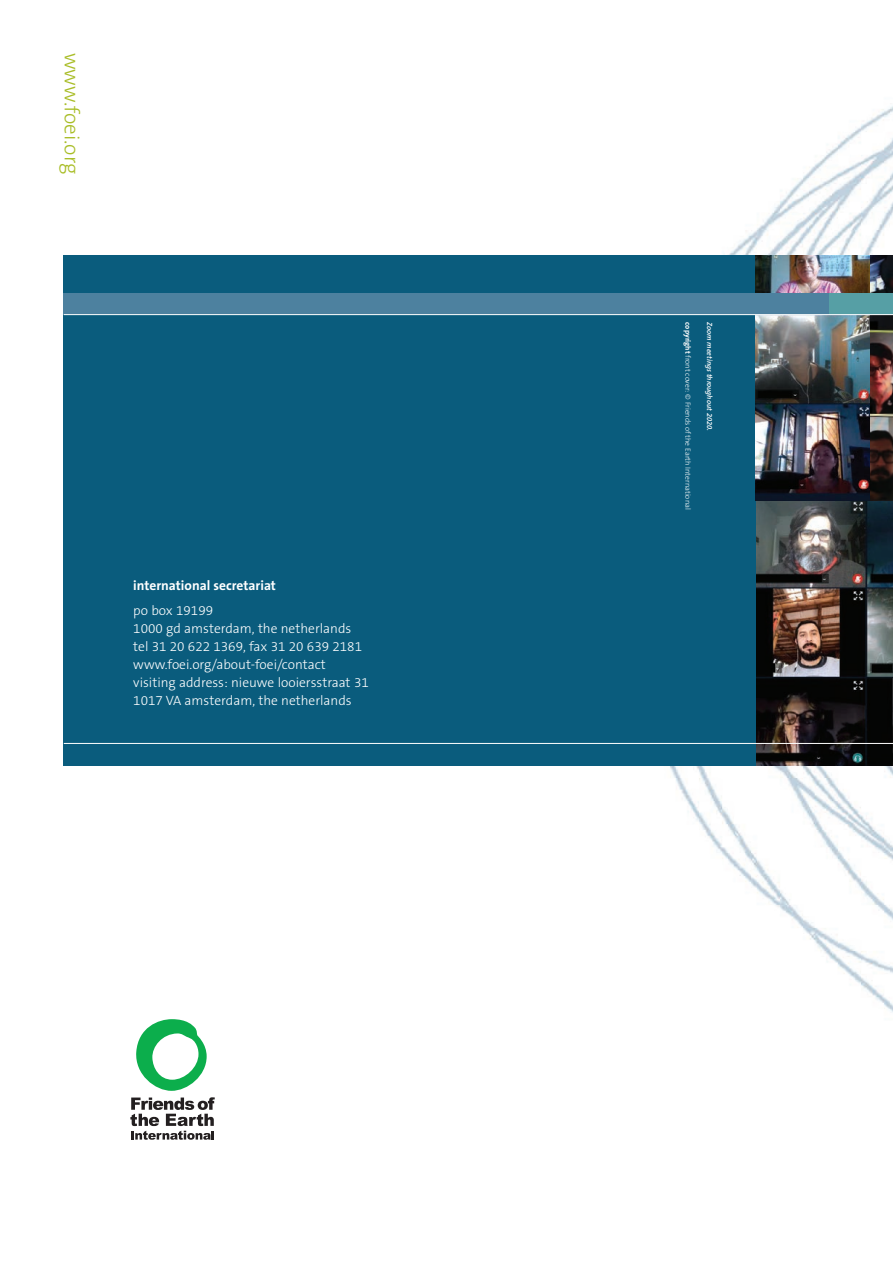
<style>
.page{position:relative;width:893px;height:1263px;background:#fff}
.page>*{position:absolute;margin:0;border:0;box-sizing:border-box;transform-origin:0 0}
.t1{font:300 21px "The Sans B3";color:#a9bd27}
.t2{font:300 13.5px/18px "The Sans B3";color:#fff}
.t3{font:700 13.5px "The Sans B7";color:#fff}
.t4{font:300 7.5px "The Sans B3";color:#fff}
.t5{font:italic 600 7.5px "The Sans B6";color:#fff}
.s1{font-family:"The Sans B7";font-weight:700}
</style>
<div class="page">
<img style="left:619px;top:106px;width:274px;height:907px">
<img style="left:756px;top:500px;width:137px;height:265px">
<div style="left:64px;top:255px;width:692px;height:510px;background:#0a5c7d"></div>
<img style="left:870px;top:255px;width:23px;height:245px">
<img style="left:756px;top:255px;width:114px;height:245px">
<svg style="left:136px;top:1019px;width:71px;height:72px"></svg>
<svg style="left:130px;top:1097px;width:85px;height:43px"></svg>
<div style="left:64px;top:293px;width:829px;height:22px;background:#4d819f"></div>
<hr style="left:64px;top:743px;width:829px;height:1px;background:#fff">
<div style="left:829px;top:293px;width:64px;height:22px;background:#569fa5"></div>
<hr style="left:64px;top:314px;width:829px;height:1px;background:#fff">
<p class="t1" style="left:80px;top:53px;width:123px;rotate:90deg">www.foei.org</p>
<p class="t3" style="left:133px;top:580px;width:144px">international secretariat</p>
<p class="t2" style="left:133px;top:602px;width:237px">po box 19199<br>1000 gd amsterdam, the netherlands tel 31 20 622 1369, fax 31 20 639 2181 www.foei.org/about-foei/contact visiting address: nieuwe looiersstraat 31<br>1017 VA amsterdam, the netherlands</p>
<p class="t4" style="left:691px;top:322px;width:189px;rotate:90deg"><span class="s1">copyright</span> front cover: © Friends of the Earth International</p>
<p class="t5" style="left:713px;top:322px;width:110px;rotate:90deg">Zoom meetings throughout 2020.</p>
</div>
